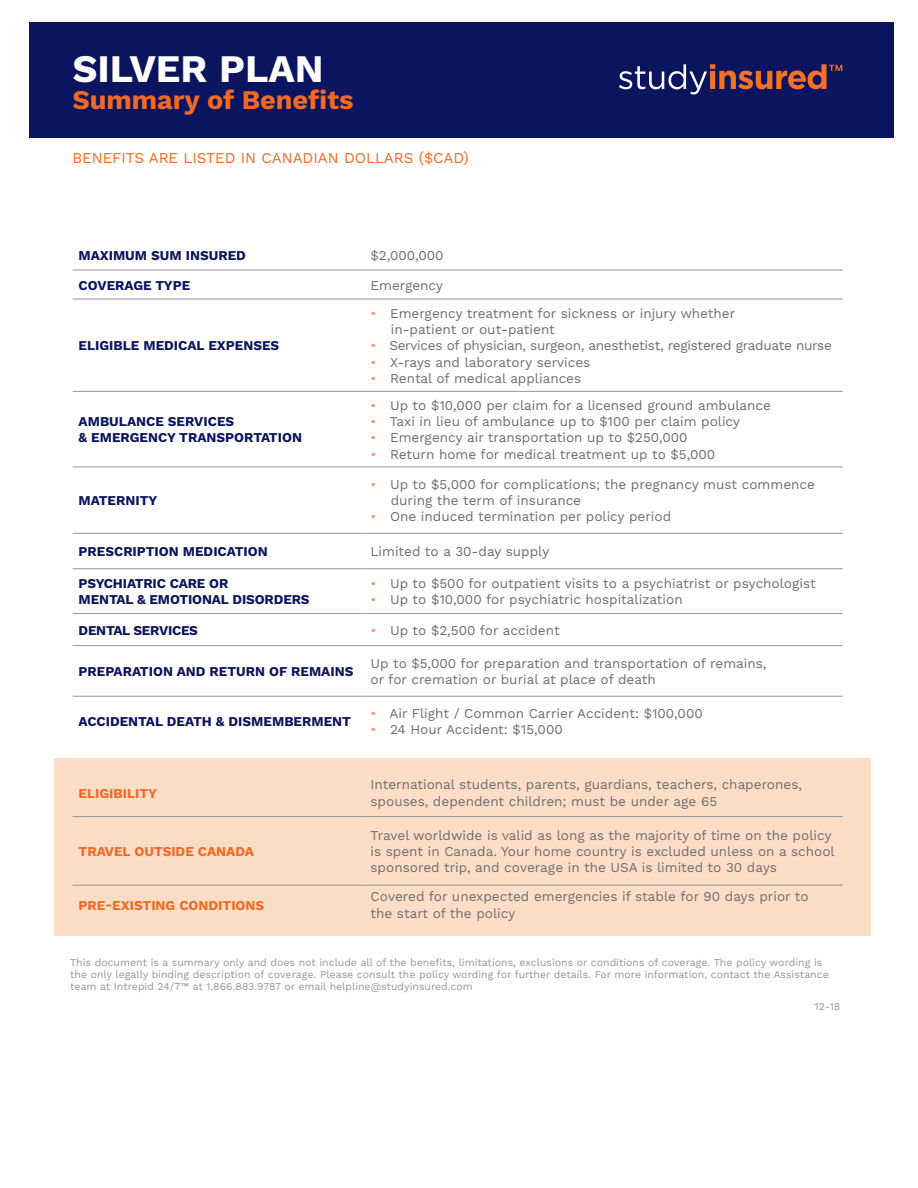
<style>
.page{position:relative;width:918px;height:1188px;background:#fff}
.page>*{position:absolute;margin:0;border:0;box-sizing:border-box;transform-origin:0 0}
.t1{font:700 39px "Work Sans";color:#fff}
.t2{font:700 27px "Work Sans";color:#f36923}
.t3{font:15px "Work Sans";color:#f36923}
.t4{font:13.5px/16.2px "Work Sans";color:#6c6d70}
.t5{font:700 13.5px/16.2px "Work Sans";color:#0b145e}
.t6{font:13.5px "Work Sans";letter-spacing:-.02em;color:#6c6d70}
.t7{font:700 13.5px "Work Sans";color:#f36923}
.t8{font:700 13.5px "Work Sans";letter-spacing:-.02em;color:#0b145e}
.t9{font:10.5px/12px "Work Sans";color:#939598}
.s1{color:#f7945b}
</style>
<div class="page">
<div style="left:55px;top:758px;width:816px;height:177px;background:#fdddc6"></div>
<div style="left:29px;top:22px;width:864px;height:115px;background:#0b145e"></div>
<svg style="left:619px;top:64px;width:223px;height:30px"></svg>
<hr style="left:73px;top:299px;width:292px;height:1px;background:#939598">
<hr style="left:365px;top:299px;width:478px;height:1px;background:#939598">
<hr style="left:73px;top:391px;width:292px;height:1px;background:#939598">
<hr style="left:365px;top:391px;width:478px;height:1px;background:#939598">
<hr style="left:73px;top:467px;width:292px;height:1px;background:#939598">
<hr style="left:365px;top:467px;width:478px;height:1px;background:#939598">
<hr style="left:73px;top:533px;width:292px;height:1px;background:#939598">
<hr style="left:365px;top:533px;width:478px;height:1px;background:#939598">
<hr style="left:73px;top:270px;width:292px;height:1px;background:#939598">
<hr style="left:365px;top:270px;width:478px;height:1px;background:#939598">
<hr style="left:73px;top:568px;width:292px;height:1px;background:#939598">
<hr style="left:365px;top:568px;width:478px;height:1px;background:#939598">
<hr style="left:73px;top:613px;width:292px;height:1px;background:#939598">
<hr style="left:365px;top:613px;width:478px;height:1px;background:#939598">
<hr style="left:73px;top:645px;width:292px;height:1px;background:#939598">
<hr style="left:365px;top:645px;width:478px;height:1px;background:#939598">
<hr style="left:73px;top:696px;width:292px;height:1px;background:#939598">
<hr style="left:365px;top:696px;width:478px;height:1px;background:#939598">
<hr style="left:73px;top:816px;width:292px;height:1px;background:#939598">
<hr style="left:365px;top:816px;width:478px;height:1px;background:#939598">
<hr style="left:73px;top:885px;width:292px;height:1px;background:#939598">
<hr style="left:365px;top:885px;width:478px;height:1px;background:#939598">
<h1 class="t1" style="left:72px;top:46px;width:253px">SILVER PLAN</h1>
<h2 class="t2" style="left:72px;top:84px;width:283px">Summary of Benefits</h2>
<p class="t3" style="left:72px;top:150px;width:398px">BENEFITS ARE LISTED IN CANADIAN DOLLARS ($CAD)</p>
<p class="t5" style="left:79px;top:248px;width:169px">MAXIMUM SUM INSURED</p>
<p class="t4" style="left:371px;top:247px;width:75px">$2,000,000</p>
<p class="t5" style="left:79px;top:278px;width:113px">COVERAGE TYPE</p>
<p class="t4" style="left:371px;top:278px;width:74px">Emergency</p>
<p class="t5" style="left:79px;top:338px;width:202px">ELIGIBLE MEDICAL EXPENSES</p>
<p class="t5" style="left:79px;top:414px;width:225px">AMBULANCE SERVICES<br>&amp; EMERGENCY TRANSPORTATION</p>
<p class="t5" style="left:79px;top:493px;width:80px">MATERNITY</p>
<p class="t4" style="left:391px;top:306px;width:346px;text-indent:-20px"><span class="s1">•</span> Emergency treatment for sickness or injury whether in-patient or out-patient</p>
<p class="t6" style="left:371px;top:338px;width:463px"><span class="s1">•</span> Services of physician, surgeon, anesthetist, registered graduate nurse</p>
<p class="t4" style="left:371px;top:354px;width:221px"><span class="s1">•</span> X-rays and laboratory services</p>
<p class="t4" style="left:371px;top:371px;width:212px"><span class="s1">•</span> Rental of medical appliances</p>
<p class="t4" style="left:371px;top:398px;width:402px"><span class="s1">•</span> Up to $10,000 per claim for a licensed ground ambulance</p>
<p class="t4" style="left:371px;top:414px;width:371px"><span class="s1">•</span> Taxi in lieu of ambulance up to $100 per claim policy</p>
<p class="t4" style="left:371px;top:430px;width:319px"><span class="s1">•</span> Emergency air transportation up to $250,000</p>
<p class="t4" style="left:371px;top:446px;width:346px"><span class="s1">•</span> Return home for medical treatment up to $5,000</p>
<p class="t4" style="left:391px;top:477px;width:426px;text-indent:-20px"><span class="s1">•</span> Up to $5,000 for complications; the pregnancy must commence during the term of insurance</p>
<p class="t4" style="left:371px;top:509px;width:302px"><span class="s1">•</span> One induced termination per policy period</p>
<p class="t5" style="left:79px;top:544px;width:191px">PRESCRIPTION MEDICATION</p>
<p class="t4" style="left:371px;top:544px;width:180px">Limited to a 30-day supply</p>
<p class="t5" style="left:79px;top:576px;width:232px">PSYCHIATRIC CARE OR<br>MENTAL &amp; EMOTIONAL DISORDERS</p>
<p class="t4" style="left:371px;top:576px;width:447px"><span class="s1">•</span> Up to $500 for outpatient visits to a psychiatrist or psychologist</p>
<p class="t4" style="left:371px;top:592px;width:314px"><span class="s1">•</span> Up to $10,000 for psychiatric hospitalization</p>
<p class="t8" style="left:79px;top:622px;width:121px">DENTAL SERVICES</p>
<p class="t4" style="left:371px;top:623px;width:191px"><span class="s1">•</span> Up to $2,500 for accident</p>
<p class="t5" style="left:79px;top:664px;width:276px">PREPARATION AND RETURN OF REMAINS</p>
<p class="t4" style="left:371px;top:656px;width:398px">Up to $5,000 for preparation and transportation of remains, or for cremation or burial at place of death</p>
<p class="t5" style="left:79px;top:714px;width:274px">ACCIDENTAL DEATH &amp; DISMEMBERMENT</p>
<p class="t4" style="left:371px;top:706px;width:334px"><span class="s1">•</span> Air Flight / Common Carrier Accident: $100,000</p>
<p class="t4" style="left:371px;top:722px;width:194px"><span class="s1">•</span> 24 Hour Accident: $15,000</p>
<p class="t7" style="left:79px;top:785px;width:80px">ELIGIBILITY</p>
<p class="t4" style="left:371px;top:777px;width:433px">International students, parents, guardians, teachers, chaperones, spouses, dependent children; must be under age 65</p>
<p class="t7" style="left:79px;top:844px;width:177px">TRAVEL OUTSIDE CANADA</p>
<p class="t4" style="left:371px;top:828px;width:466px">Travel worldwide is valid as long as the majority of time on the policy is spent in Canada. Your home country is excluded unless on a school sponsored trip, and coverage in the USA is limited to 30 days</p>
<p class="t7" style="left:79px;top:897px;width:187px">PRE-EXISTING CONDITIONS</p>
<p class="t4" style="left:371px;top:889px;width:440px">Covered for unexpected emergencies if stable for 90 days prior to the start of the policy</p>
<p class="t9" style="left:70px;top:957px;width:760px">This document is a summary only and does not include all of the benefits, limitations, exclusions or conditions of coverage. The policy wording is the only legally binding description of coverage. Please consult the policy wording for further details. For more information, contact the Assistance team at Intrepid 24/7™ at 1.866.883.9787 or email helpline@studyinsured.com</p>
<p class="t9" style="left:815px;top:1001px;width:27px">12-18</p>
</div>
